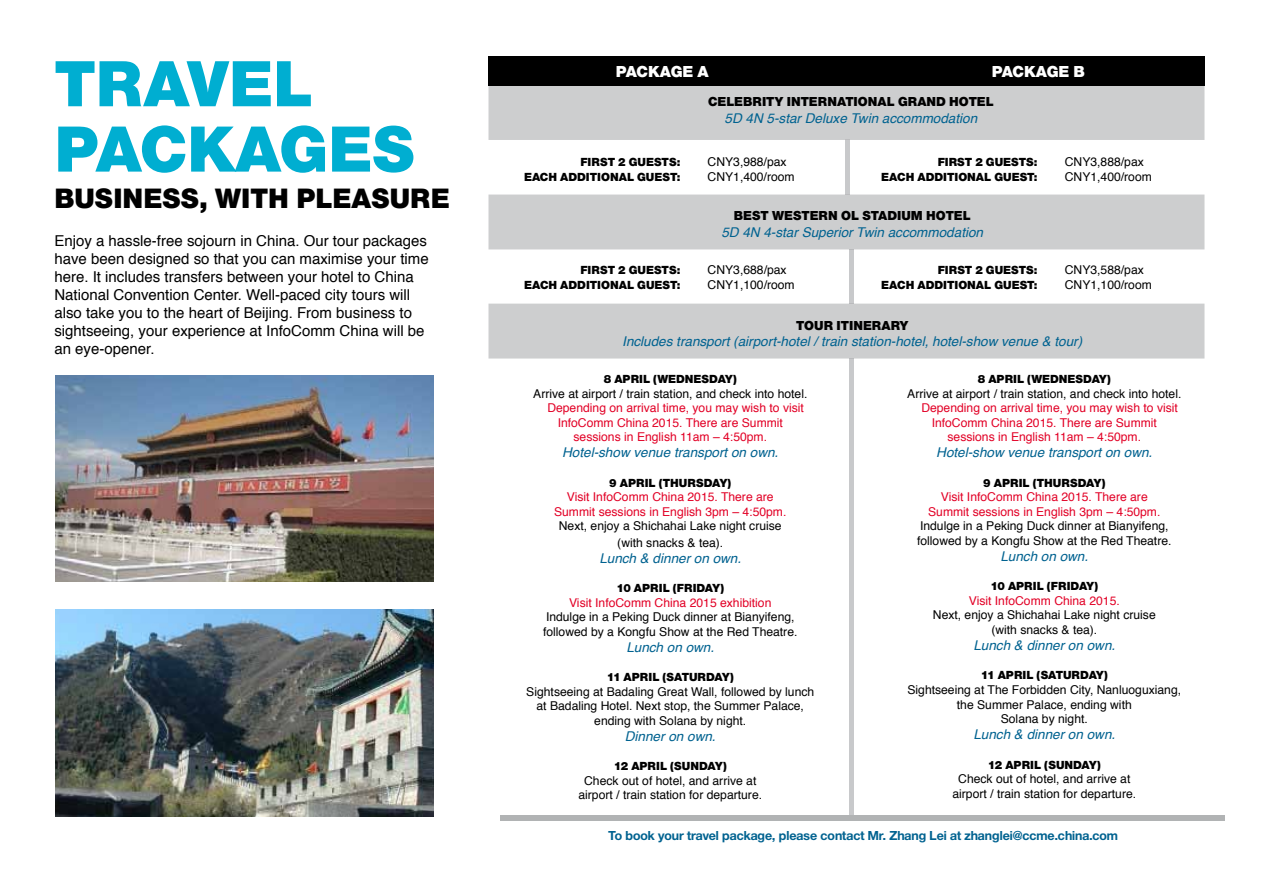
<style>
.page{position:relative;width:1263px;height:893px;background:#fff}
.page>*{position:absolute;margin:0;border:0;box-sizing:border-box;transform-origin:0 0}
.t1{font:67.5px/65.4px "Nimbus San Nov E Blac";color:#00aed1}
.t2{font:29.1px "Nimbus San Nov E Blac";color:#000}
.t3{font:16.5px "Nimbus San Nov E Blac";letter-spacing:-.015em;color:#fff}
.t4{font:15px/18px "Helvetica";color:#000}
.t5{font:italic 13.5px "Helvetica";color:#006290}
.t6{font:700 13.5px "Nimbus San Nov D";color:#006290}
.t7{font:13.5px "Nimbus San Nov E Blac";color:#000}
.t8{font:12.15px/14.5px "Helvetica";color:#000;text-align:center}
.t9{font:12.15px/14.5px "Helvetica";color:#e20026;text-align:center}
.t10{font:12.15px "Nimbus San Nov E Blac";color:#000}
</style>
<div class="page">
<hr style="left:845px;top:140px;width:4px;height:55px;background:#c8c9cb">
<div style="left:488px;top:85px;width:716px;height:55px;background:#cdcecf"></div>
<img style="left:56px;top:375px;width:377px;height:206px">
<img style="left:56px;top:610px;width:377px;height:206px">
<hr style="left:850px;top:359px;width:4px;height:457px;background:#c8c9cb">
<hr style="left:850px;top:249px;width:4px;height:55px;background:#c8c9cb">
<div style="left:488px;top:195px;width:716px;height:55px;background:#cdcecf"></div>
<div style="left:488px;top:304px;width:716px;height:55px;background:#cdcecf"></div>
<div style="left:488px;top:56px;width:716px;height:29px;background:#000"></div>
<div style="left:500px;top:815px;width:725px;height:5px;background:#b1b3b4"></div>
<h1 class="t1" style="left:54px;top:49px;width:362px">TRAVEL<br>PACKAGES</h1>
<h2 class="t2" style="left:54px;top:181px;width:397px">BUSINESS, WITH PLEASURE</h2>
<p class="t4" style="left:54px;top:232px;width:376px">Enjoy a hassle-free sojourn in China. Our tour packages have been designed so that you can maximise your time here. It includes transfers between your hotel to China National Convention Center. Well-paced city tours will also take you to the heart of Beijing. From business to sightseeing, your experience at InfoComm China will be an eye-opener.</p>
<h3 class="t3" style="left:616px;top:61px;width:95px">PACKAGE A</h3>
<h3 class="t3" style="left:992px;top:61px;width:95px">PACKAGE B</h3>
<p class="t7" style="left:708px;top:93px;width:287px">CELEBRITY INTERNATIONAL GRAND HOTEL</p>
<p class="t5" style="left:725px;top:107px;width:254px">5D 4N 5-star Deluxe Twin accommodation</p>
<p class="t10" style="left:580px;top:155px;width:101px">FIRST 2 GUESTS:</p>
<p class="t8" style="left:708px;top:155px;width:81px">CNY3,988/pax</p>
<p class="t10" style="left:524px;top:170px;width:158px">EACH ADDITIONAL GUEST:</p>
<p class="t8" style="left:708px;top:170px;width:89px">CNY1,400/room</p>
<p class="t10" style="left:938px;top:155px;width:101px">FIRST 2 GUESTS:</p>
<p class="t8" style="left:1065px;top:155px;width:81px">CNY3,888/pax</p>
<p class="t10" style="left:881px;top:170px;width:158px">EACH ADDITIONAL GUEST:</p>
<p class="t8" style="left:1065px;top:170px;width:89px">CNY1,400/room</p>
<p class="t7" style="left:734px;top:208px;width:238px">BEST WESTERN OL STADIUM HOTEL</p>
<p class="t5" style="left:721px;top:222px;width:263px">5D 4N 4-star Superior Twin accommodation</p>
<p class="t10" style="left:580px;top:262px;width:101px">FIRST 2 GUESTS:</p>
<p class="t8" style="left:708px;top:263px;width:81px">CNY3,688/pax</p>
<p class="t10" style="left:524px;top:278px;width:158px">EACH ADDITIONAL GUEST:</p>
<p class="t8" style="left:708px;top:278px;width:89px">CNY1,100/room</p>
<p class="t10" style="left:938px;top:262px;width:101px">FIRST 2 GUESTS:</p>
<p class="t8" style="left:1065px;top:263px;width:81px">CNY3,588/pax</p>
<p class="t10" style="left:881px;top:278px;width:158px">EACH ADDITIONAL GUEST:</p>
<p class="t8" style="left:1065px;top:278px;width:89px">CNY1,100/room</p>
<p class="t7" style="left:796px;top:317px;width:114px">TOUR ITINERARY</p>
<p class="t5" style="left:622px;top:331px;width:461px">Includes transport (airport-hotel / train station-hotel, hotel-show venue &amp; tour)</p>
<p class="t10" style="left:604px;top:371px;width:135px">8 APRIL (WEDNESDAY)</p>
<p class="t8" style="left:533px;top:386px;width:276px">Arrive at airport / train station, and check into hotel.</p>
<p class="t9" style="left:547px;top:401px;width:258px">Depending on arrival time, you may wish to visit</p>
<p class="t9" style="left:558px;top:415px;width:227px">InfoComm China 2015. There are Summit</p>
<p class="t9" style="left:573px;top:430px;width:195px">sessions in English 11am – 4:50pm.</p>
<p class="t5" style="left:562px;top:442px;width:218px">Hotel-show venue transport on own.</p>
<p class="t10" style="left:609px;top:475px;width:124px">9 APRIL (THURSDAY)</p>
<p class="t9" style="left:554px;top:490px;width:234px">Visit InfoComm China 2015. There are<br>Summit sessions in English 3pm – 4:50pm.</p>
<p class="t8" style="left:559px;top:518px;width:224px;line-height:16.2px">Next, enjoy a Shichahai Lake night cruise (with snacks &amp; tea).</p>
<p class="t5" style="left:599px;top:547px;width:143px">Lunch &amp; dinner on own.</p>
<p class="t10" style="left:616px;top:580px;width:109px">10 APRIL (FRIDAY)</p>
<p class="t9" style="left:569px;top:595px;width:204px">Visit InfoComm China 2015 exhibition</p>
<p class="t8" style="left:543px;top:610px;width:256px;text-align:left">Indulge in a Peking Duck dinner at Bianyifeng, followed by a Kongfu Show at the Red Theatre.</p>
<p class="t5" style="left:626px;top:636px;width:89px">Lunch on own.</p>
<p class="t10" style="left:607px;top:670px;width:129px">11 APRIL (SATURDAY)</p>
<p class="t8" style="left:526px;top:684px;width:289px">Sightseeing at Badaling Great Wall, followed by lunch at Badaling Hotel. Next stop, the Summer Palace, ending with Solana by night.</p>
<p class="t5" style="left:625px;top:726px;width:92px">Dinner on own.</p>
<p class="t10" style="left:614px;top:759px;width:114px">12 APRIL (SUNDAY)</p>
<p class="t8" style="left:578px;top:774px;width:185px">Check out of hotel, and arrive at airport / train station for departure.</p>
<p class="t10" style="left:978px;top:371px;width:135px">8 APRIL (WEDNESDAY)</p>
<p class="t8" style="left:907px;top:386px;width:276px">Arrive at airport / train station, and check into hotel.</p>
<p class="t9" style="left:921px;top:401px;width:258px">Depending on arrival time, you may wish to visit</p>
<p class="t9" style="left:932px;top:415px;width:227px">InfoComm China 2015. There are Summit</p>
<p class="t9" style="left:947px;top:430px;width:195px">sessions in English 11am – 4:50pm.</p>
<p class="t5" style="left:936px;top:442px;width:218px">Hotel-show venue transport on own.</p>
<p class="t10" style="left:983px;top:475px;width:124px">9 APRIL (THURSDAY)</p>
<p class="t9" style="left:928px;top:490px;width:234px">Visit InfoComm China 2015. There are<br>Summit sessions in English 3pm – 4:50pm.</p>
<p class="t8" style="left:917px;top:519px;width:256px;text-align:left">Indulge in a Peking Duck dinner at Bianyifeng, followed by a Kongfu Show at the Red Theatre.</p>
<p class="t5" style="left:1000px;top:546px;width:89px">Lunch on own.</p>
<p class="t10" style="left:990px;top:579px;width:109px">10 APRIL (FRIDAY)</p>
<p class="t9" style="left:969px;top:594px;width:153px">Visit InfoComm China 2015.</p>
<p class="t8" style="left:933px;top:608px;width:224px">Next, enjoy a Shichahai Lake night cruise (with snacks &amp; tea).</p>
<p class="t5" style="left:973px;top:635px;width:143px">Lunch &amp; dinner on own.</p>
<p class="t10" style="left:981px;top:668px;width:129px">11 APRIL (SATURDAY)</p>
<p class="t8" style="left:907px;top:683px;width:275px">Sightseeing at The Forbidden City, Nanluoguxiang, the Summer Palace, ending with<br>Solana by night.</p>
<p class="t5" style="left:973px;top:724px;width:143px">Lunch &amp; dinner on own.</p>
<p class="t10" style="left:988px;top:757px;width:114px">12 APRIL (SUNDAY)</p>
<p class="t8" style="left:952px;top:772px;width:185px">Check out of hotel, and arrive at airport / train station for departure.</p>
<p class="t6" style="left:608px;top:827px;width:511px">To book your travel package, please contact Mr. Zhang Lei at zhanglei@ccme.china.com</p>
</div>
